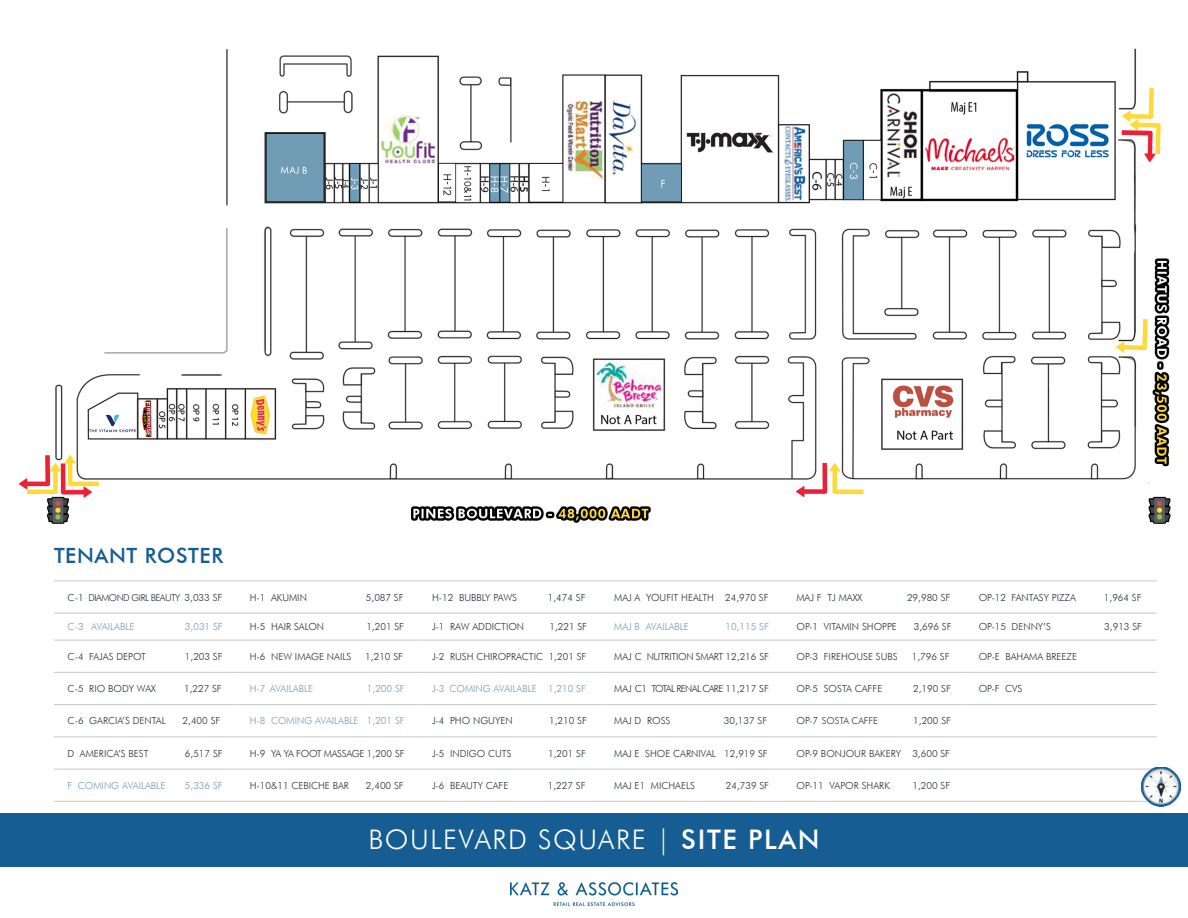
<style>
.page{position:relative;width:1188px;height:918px;background:#fff}
.page>*{position:absolute;margin:0;border:0;box-sizing:border-box;transform-origin:0 0}
.t1{font:300 27px "Futura BT";letter-spacing:.06em;color:#fff}
.t2{font:500 21px "Futura BT";letter-spacing:.03em;color:#155d92}
.Paragraph_Style_1{font:300 9.75px "Futura BT";color:#23303d}
.Paragraph_Style_1-2{font:300 9.75px "Futura BT";color:#709cb6}
.Paragraph_Style_1-3{font:300 9.75px "Futura BT";color:#6e9cb6}
.Paragraph_Style_1-4{font:300 9.75px "Futura BT";letter-spacing:-.03em;color:#23303d}
.Paragraph_Style_1-5{font:300 9.75px "Futura BT";color:#202e3c}
.Paragraph_Style_1-6{font:300 9.75px "Futura BT";letter-spacing:-.07em;color:#23303d}
.At_LOI{font:300 9.45px "Futura BT";letter-spacing:-.05em;color:#23303d}
.Paragraph_Style_1-7{font:300 9.3px "Futura BT";color:#23303d}
.s1{font-size:9.75px}
.s2{font-weight:500}
</style>
<div class="page">
<div style="left:0;top:813px;width:1188px;height:54px;background:#155d92"></div>
<img style="left:511px;top:882px;width:166px;height:24px">
<img style="left:20px;top:48px;width:1151px;height:476px">
<svg style="left:54px;top:612px;width:1103px;height:189px"></svg>
<hr style="left:54px;top:581px;width:182px;height:1px;background:#c7c8ca">
<hr style="left:236px;top:581px;width:182px;height:1px;background:#c7c8ca">
<hr style="left:418px;top:581px;width:183px;height:1px;background:#c7c8ca">
<hr style="left:601px;top:581px;width:182px;height:1px;background:#c7c8ca">
<hr style="left:783px;top:581px;width:182px;height:1px;background:#c7c8ca">
<hr style="left:965px;top:581px;width:192px;height:1px;background:#c7c8ca">
<hr style="left:54px;top:613px;width:182px;height:1px;background:#c7c8ca">
<hr style="left:236px;top:613px;width:182px;height:1px;background:#c7c8ca">
<hr style="left:418px;top:613px;width:183px;height:1px;background:#c7c8ca">
<hr style="left:601px;top:613px;width:182px;height:1px;background:#c7c8ca">
<hr style="left:783px;top:613px;width:182px;height:1px;background:#c7c8ca">
<hr style="left:965px;top:613px;width:192px;height:1px;background:#c7c8ca">
<hr style="left:54px;top:640px;width:182px;height:1px;background:#c7c8ca">
<hr style="left:236px;top:640px;width:182px;height:1px;background:#c7c8ca">
<hr style="left:418px;top:640px;width:183px;height:1px;background:#c7c8ca">
<hr style="left:601px;top:640px;width:182px;height:1px;background:#c7c8ca">
<hr style="left:783px;top:640px;width:182px;height:1px;background:#c7c8ca">
<hr style="left:965px;top:640px;width:192px;height:1px;background:#c7c8ca">
<hr style="left:54px;top:672px;width:182px;height:1px;background:#c7c8ca">
<hr style="left:236px;top:672px;width:182px;height:1px;background:#c7c8ca">
<hr style="left:418px;top:672px;width:183px;height:1px;background:#c7c8ca">
<hr style="left:601px;top:672px;width:182px;height:1px;background:#c7c8ca">
<hr style="left:783px;top:672px;width:182px;height:1px;background:#c7c8ca">
<hr style="left:965px;top:672px;width:192px;height:1px;background:#c7c8ca">
<hr style="left:54px;top:704px;width:182px;height:1px;background:#c7c8ca">
<hr style="left:236px;top:704px;width:182px;height:1px;background:#c7c8ca">
<hr style="left:418px;top:704px;width:183px;height:1px;background:#c7c8ca">
<hr style="left:601px;top:704px;width:182px;height:1px;background:#c7c8ca">
<hr style="left:783px;top:704px;width:182px;height:1px;background:#c7c8ca">
<hr style="left:965px;top:704px;width:192px;height:1px;background:#c7c8ca">
<hr style="left:54px;top:737px;width:182px;height:1px;background:#c7c8ca">
<hr style="left:236px;top:737px;width:182px;height:1px;background:#c7c8ca">
<hr style="left:418px;top:737px;width:183px;height:1px;background:#c7c8ca">
<hr style="left:601px;top:737px;width:182px;height:1px;background:#c7c8ca">
<hr style="left:783px;top:737px;width:182px;height:1px;background:#c7c8ca">
<hr style="left:965px;top:737px;width:192px;height:1px;background:#c7c8ca">
<hr style="left:54px;top:769px;width:182px;height:1px;background:#c7c8ca">
<hr style="left:236px;top:769px;width:182px;height:1px;background:#c7c8ca">
<hr style="left:418px;top:769px;width:183px;height:1px;background:#c7c8ca">
<hr style="left:601px;top:769px;width:182px;height:1px;background:#c7c8ca">
<hr style="left:783px;top:769px;width:182px;height:1px;background:#c7c8ca">
<hr style="left:965px;top:769px;width:192px;height:1px;background:#c7c8ca">
<hr style="left:54px;top:801px;width:182px;height:1px;background:#c7c8ca">
<hr style="left:236px;top:801px;width:182px;height:1px;background:#c7c8ca">
<hr style="left:418px;top:801px;width:183px;height:1px;background:#c7c8ca">
<hr style="left:601px;top:801px;width:182px;height:1px;background:#c7c8ca">
<hr style="left:783px;top:801px;width:182px;height:1px;background:#c7c8ca">
<hr style="left:965px;top:801px;width:192px;height:1px;background:#c7c8ca">
<img style="left:1142px;top:768px;width:38px;height:39px">
<p class="t2" style="left:54px;top:543px;width:171px">TENANT ROSTER</p>
<p class="At_LOI" style="left:68px;top:592px;width:156px"><span class="s1">C-1</span> DIAMOND GIRL BEAUTY <span class="s1">3,033 SF</span></p>
<p class="Paragraph_Style_1-5" style="left:250px;top:591px;width:59px">H-1 AKUMIN</p>
<p class="Paragraph_Style_1-5" style="left:366px;top:591px;width:39px">5,087 SF</p>
<p class="Paragraph_Style_1-5" style="left:432px;top:591px;width:87px">H-12 BUBBLY PAWS</p>
<p class="Paragraph_Style_1-5" style="left:548px;top:591px;width:39px">1,474 SF</p>
<p class="Paragraph_Style_1" style="left:614px;top:591px;width:156px">MAJ A YOUFIT HEALTH 24,970 SF</p>
<p class="Paragraph_Style_1" style="left:796px;top:591px;width:67px">MAJ F TJ MAXX</p>
<p class="Paragraph_Style_1" style="left:907px;top:591px;width:45px">29,980 SF</p>
<p class="Paragraph_Style_1" style="left:979px;top:591px;width:99px">OP-12 FANTASY PIZZA</p>
<p class="Paragraph_Style_1" style="left:1104px;top:591px;width:39px">1,964 SF</p>
<p class="Paragraph_Style_1-2" style="left:68px;top:621px;width:68px">C-3 AVAILABLE</p>
<p class="Paragraph_Style_1-2" style="left:185px;top:621px;width:39px">3,031 SF</p>
<p class="Paragraph_Style_1" style="left:250px;top:621px;width:76px">H-5 HAIR SALON</p>
<p class="Paragraph_Style_1" style="left:366px;top:621px;width:39px">1,201 SF</p>
<p class="Paragraph_Style_1" style="left:432px;top:621px;width:94px">J-1 RAW ADDICTION</p>
<p class="Paragraph_Style_1" style="left:549px;top:621px;width:39px">1,221 SF</p>
<p class="Paragraph_Style_1-3" style="left:614px;top:621px;width:76px">MAJ B AVAILABLE</p>
<p class="Paragraph_Style_1-3" style="left:725px;top:621px;width:45px">10,115 SF</p>
<p class="Paragraph_Style_1" style="left:796px;top:621px;width:102px">OP-1 VITAMIN SHOPPE</p>
<p class="Paragraph_Style_1" style="left:914px;top:621px;width:39px">3,696 SF</p>
<p class="Paragraph_Style_1" style="left:979px;top:621px;width:74px">OP-15 DENNY’S</p>
<p class="Paragraph_Style_1" style="left:1104px;top:621px;width:39px">3,913 SF</p>
<p class="Paragraph_Style_1" style="left:68px;top:651px;width:80px">C-4 FAJAS DEPOT</p>
<p class="Paragraph_Style_1" style="left:185px;top:651px;width:39px">1,203 SF</p>
<p class="Paragraph_Style_1" style="left:250px;top:651px;width:103px">H-6 NEW IMAGE NAILS</p>
<p class="Paragraph_Style_1" style="left:365px;top:651px;width:39px">1,210 SF</p>
<p class="Paragraph_Style_1" style="left:432px;top:651px;width:156px">J-2 RUSH CHIROPRACTIC 1,201 SF</p>
<p class="Paragraph_Style_1-4" style="left:614px;top:651px;width:156px">MAJ C NUTRITION SMART 12,216 SF</p>
<p class="Paragraph_Style_1" style="left:796px;top:651px;width:103px">OP-3 FIREHOUSE SUBS</p>
<p class="Paragraph_Style_1" style="left:912px;top:651px;width:39px">1,796 SF</p>
<p class="Paragraph_Style_1" style="left:979px;top:651px;width:100px">OP-E BAHAMA BREEZE</p>
<p class="Paragraph_Style_1" style="left:68px;top:683px;width:90px">C-5 RIO BODY WAX</p>
<p class="Paragraph_Style_1" style="left:184px;top:683px;width:39px">1,227 SF</p>
<p class="Paragraph_Style_1-3" style="left:250px;top:683px;width:65px">H-7 AVAILABLE</p>
<p class="Paragraph_Style_1-3" style="left:367px;top:683px;width:39px">1,200 SF</p>
<p class="Paragraph_Style_1-2" style="left:432px;top:683px;width:155px">J-3 COMING AVAILABLE 1,210 SF</p>
<p class="Paragraph_Style_1-6" style="left:614px;top:683px;width:156px">MAJ C1 TOTAL RENAL CARE 11,217 SF</p>
<p class="Paragraph_Style_1" style="left:796px;top:683px;width:87px">OP-5 SOSTA CAFFE</p>
<p class="Paragraph_Style_1" style="left:913px;top:683px;width:39px">2,190 SF</p>
<p class="Paragraph_Style_1" style="left:979px;top:683px;width:45px">OP-F CVS</p>
<p class="Paragraph_Style_1" style="left:68px;top:715px;width:100px">C-6 GARCIA’S DENTAL</p>
<p class="Paragraph_Style_1" style="left:183px;top:715px;width:39px">2,400 SF</p>
<p class="Paragraph_Style_1-2" style="left:250px;top:715px;width:157px">H-8 COMING AVAILABLE 1,201 SF</p>
<p class="Paragraph_Style_1" style="left:432px;top:715px;width:82px">J-4 PHO NGUYEN</p>
<p class="Paragraph_Style_1" style="left:549px;top:715px;width:39px">1,210 SF</p>
<p class="Paragraph_Style_1" style="left:614px;top:715px;width:58px">MAJ D ROSS</p>
<p class="Paragraph_Style_1" style="left:724px;top:715px;width:45px">30,137 SF</p>
<p class="Paragraph_Style_1-7" style="left:796px;top:715px;width:83px"><span class="s1">OP-7</span> SOSTA CAFFE</p>
<p class="Paragraph_Style_1" style="left:913px;top:715px;width:39px">1,200 SF</p>
<p class="Paragraph_Style_1" style="left:68px;top:747px;width:83px">D AMERICA’S BEST</p>
<p class="Paragraph_Style_1" style="left:185px;top:747px;width:39px">6,517 SF</p>
<p class="Paragraph_Style_1-4" style="left:250px;top:747px;width:156px">H-9 YA YA FOOT MASSAGE 1,200 SF</p>
<p class="Paragraph_Style_1" style="left:432px;top:747px;width:81px">J-5 INDIGO CUTS</p>
<p class="Paragraph_Style_1" style="left:548px;top:747px;width:39px">1,201 SF</p>
<p class="Paragraph_Style_1" style="left:614px;top:747px;width:155px">MAJ E SHOE CARNIVAL 12,919 SF</p>
<p class="Paragraph_Style_1" style="left:796px;top:747px;width:155px">OP-9 BONJOUR BAKERY 3,600 SF</p>
<p class="Paragraph_Style_1-3" style="left:68px;top:780px;width:99px">F COMING AVAILABLE</p>
<p class="Paragraph_Style_1-3" style="left:185px;top:780px;width:39px">5,336 SF</p>
<p class="Paragraph_Style_1" style="left:250px;top:780px;width:101px">H-10&amp;11 CEBICHE BAR</p>
<p class="Paragraph_Style_1" style="left:366px;top:780px;width:39px">2,400 SF</p>
<p class="Paragraph_Style_1" style="left:432px;top:780px;width:78px">J-6 BEAUTY CAFE</p>
<p class="Paragraph_Style_1" style="left:548px;top:780px;width:39px">1,227 SF</p>
<p class="Paragraph_Style_1" style="left:614px;top:780px;width:82px">MAJ E1 MICHAELS</p>
<p class="Paragraph_Style_1" style="left:726px;top:780px;width:45px">24,739 SF</p>
<p class="Paragraph_Style_1" style="left:796px;top:780px;width:95px">OP-11 VAPOR SHARK</p>
<p class="Paragraph_Style_1" style="left:912px;top:780px;width:39px">1,200 SF</p>
<p class="t1" style="left:368px;top:823px;width:453px">BOULEVARD SQUARE | <span class="s2">SITE PLAN</span></p>
</div>
